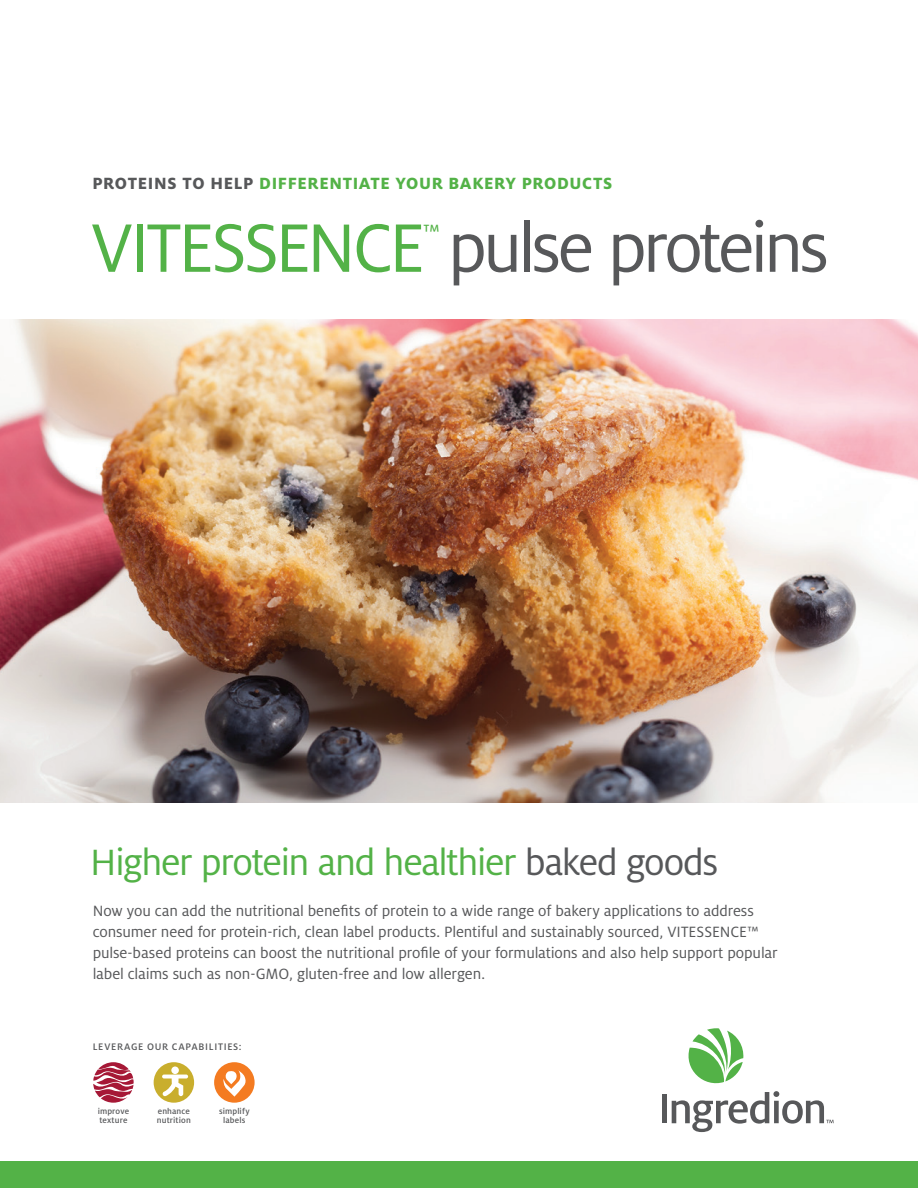
<style>
.page{position:relative;width:918px;height:1188px;background:#fff}
.page>*{position:absolute;margin:0;border:0;box-sizing:border-box;transform-origin:0 0}
.FS_Back_URL_Grn{font:75.9px "Milo Pro";letter-spacing:-.055em;color:#57585a}
.t1{font:40.5px "Milo Pro";letter-spacing:-.035em;color:#53b247}
.FS_Back_URL_Grn-2{font:24.45px "Milo Pro";color:#53b247}
.FS_Headline_LeadIn{font:800 18px "Milo Pro";letter-spacing:.035em;color:#53b247}
.FS_FrontBody{font:16.5px/21px "Milo Pro";letter-spacing:-.005em;color:#57585a}
.FS_SideBar_Head{font:500 10.5px "Milo Pro";letter-spacing:.07em;color:#57585a}
.IconNames{font:500 9px/9px "Milo Pro";letter-spacing:.015em;color:#57585a}
.s1{color:#57585a}
.s2{color:#53b247}
</style>
<div class="page">
<div style="left:0;top:1161px;width:918px;height:27px;background:#53b247"></div>
<img style="left:0;top:319px;width:918px;height:484px">
<svg style="left:93px;top:1062px;width:41px;height:41px"></svg>
<div style="left:154px;top:1062px;width:40px;height:41px;background:#c9ae2d;border-radius:50%"></div>
<div style="left:171px;top:1067px;width:8px;height:7px;background:#fff;border-radius:50%"></div>
<svg style="left:162px;top:1075px;width:26px;height:21px"></svg>
<div style="left:214px;top:1062px;width:41px;height:41px;background:#f47b21;border-radius:50%"></div>
<svg style="left:223px;top:1070px;width:23px;height:27px"></svg>
<div style="left:662px;top:1095px;width:5px;height:28px;background:#57585a"></div>
<svg style="left:672px;top:1028px;width:162px;height:104px"></svg>
<p class="FS_Headline_LeadIn" style="left:93px;top:173px;width:521px"><span class="s1">PROTEINS TO HELP</span> DIFFERENTIATE YOUR BAKERY PRODUCTS</p>
<p class="FS_Back_URL_Grn" style="left:91px;top:206px;width:740px"><span class="s2">VITESSENCE</span> pulse proteins</p>
<p class="FS_Back_URL_Grn-2" style="left:423px;top:219px;width:19px">™</p>
<p class="t1" style="left:90px;top:840px;width:630px">Higher protein and healthier <span class="s1">baked goods</span></p>
<p class="FS_FrontBody" style="left:93px;top:900px;width:687px">Now you can add the nutritional benefits of protein to a wide range of bakery applications to address consumer need for protein-rich, clean label products. Plentiful and sustainably sourced, VITESSENCE™ pulse-based proteins can boost the nutritional profile of your formulations and also help support popular label claims such as non-GMO, gluten-free and low allergen.</p>
<p class="FS_SideBar_Head" style="left:93px;top:1041px;width:150px">LEVERAGE OUR CAPABILITIES:</p>
<p class="IconNames" style="left:98px;top:1107px;width:33px">improve</p>
<p class="IconNames" style="left:99px;top:1116px;width:30px">texture</p>
<p class="IconNames" style="left:157px;top:1107px;width:35px">enhance nutrition</p>
<p class="IconNames" style="left:219px;top:1107px;width:32px">simplify</p>
<p class="IconNames" style="left:223px;top:1116px;width:24px">labels</p>
</div>
